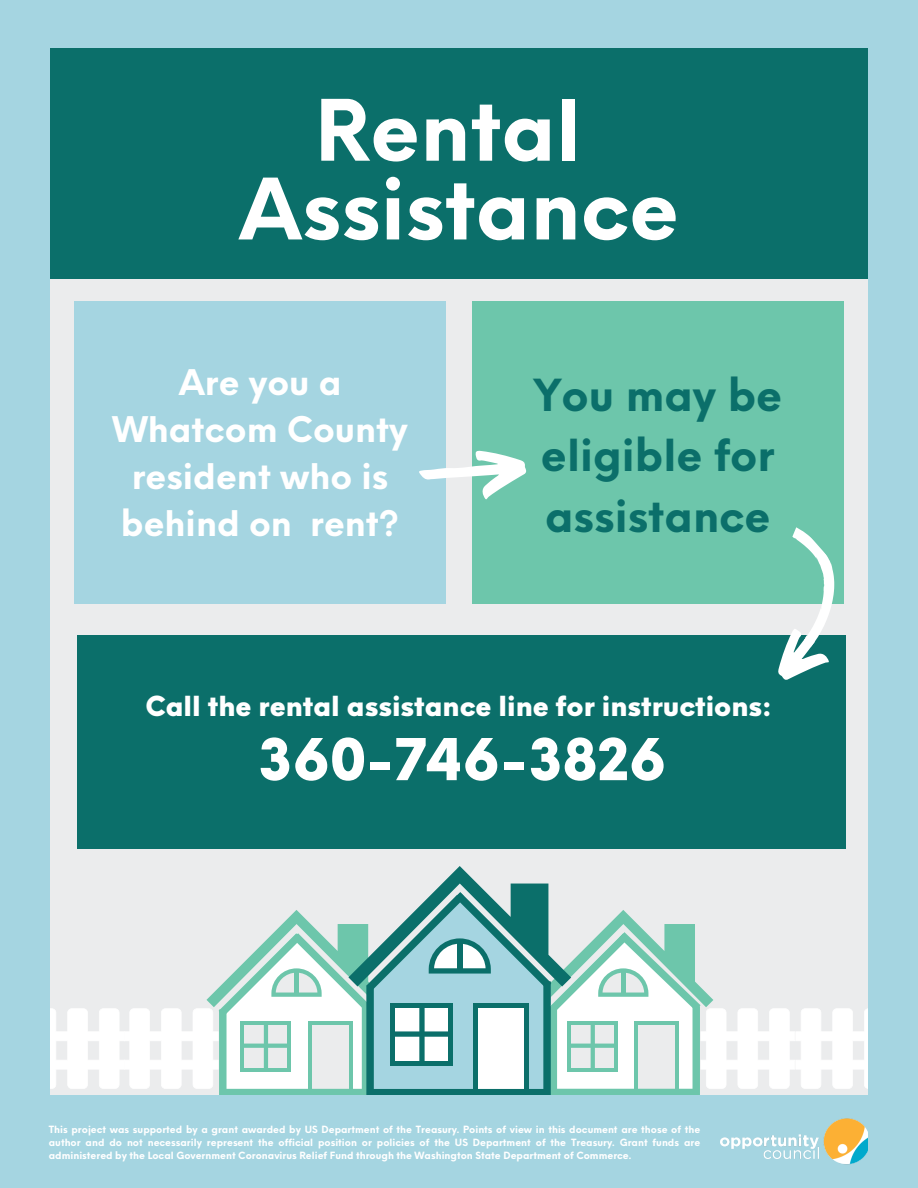
<style>
.page{position:relative;width:918px;height:1188px;background:#a5d5e1}
.page>*{position:absolute;margin:0;border:0;box-sizing:border-box;transform-origin:0 0}
.t1{font:700 82.5px "Neue Einstellung";color:#fff}
.t2{font:900 56.25px "Neue Einstellung";color:#fff}
.t3{font:700 43.05px/60.3px "Neue Einstellung";color:#0b6f6a}
.t4{font:700 34.5px/47.2px "Neue Einstellung";color:#fff;text-align:center}
.t5{font:900 27px "Neue Einstellung";color:#fff}
.t6{font:700 9.75px/13px "Neue Einstellung";color:#fff;text-align:justify}
</style>
<div class="page">
<div style="left:48px;top:48px;width:823px;height:1047px;background:#ebeced"></div>
<div style="left:49px;top:48px;width:821px;height:230px;background:#0b6f6a"></div>
<div style="left:75px;top:301px;width:371px;height:303px;background:#a5d5e1"></div>
<div style="left:78px;top:635px;width:768px;height:214px;background:#0b6f6a"></div>
<div style="left:472px;top:301px;width:372px;height:303px;background:#6dc6ab"></div>
<img style="left:721px;top:1118px;width:147px;height:47px">
<svg style="left:49px;top:866px;width:819px;height:229px"></svg>
<div style="left:0;top:0;width:49px;height:1188px;background:#a5d5e1"></div>
<svg style="left:778px;top:527px;width:57px;height:153px"></svg>
<div style="left:868px;top:0;width:50px;height:1188px;background:#a5d5e1"></div>
<svg style="left:419px;top:450px;width:108px;height:50px"></svg>
<p class="t1" style="left:315px;top:56px;width:267px">Rental</p>
<p class="t1" style="left:239px;top:135px;width:442px">Assistance</p>
<p class="t4" style="left:112px;top:355px;width:297px">Are you a<br>Whatcom County resident who is behind on rent?</p>
<p class="t3" style="left:534px;top:361px;width:250px">You may be eligible for assistance</p>
<p class="t5" style="left:145px;top:681px;width:628px">Call the rental assistance line for instructions:</p>
<p class="t2" style="left:258px;top:708px;width:410px">360-746-3826</p>
<p class="t6" style="left:49px;top:1122px;width:653px">This project was supported by a grant awarded by US Department of the Treasury. Points of view in this document are those of the author and do not necessarily represent the official position or policies of the US Department of the Treasury. Grant funds are administered by the Local Government Coronavirus Relief Fund through the Washington State Department of Commerce.</p>
</div>
